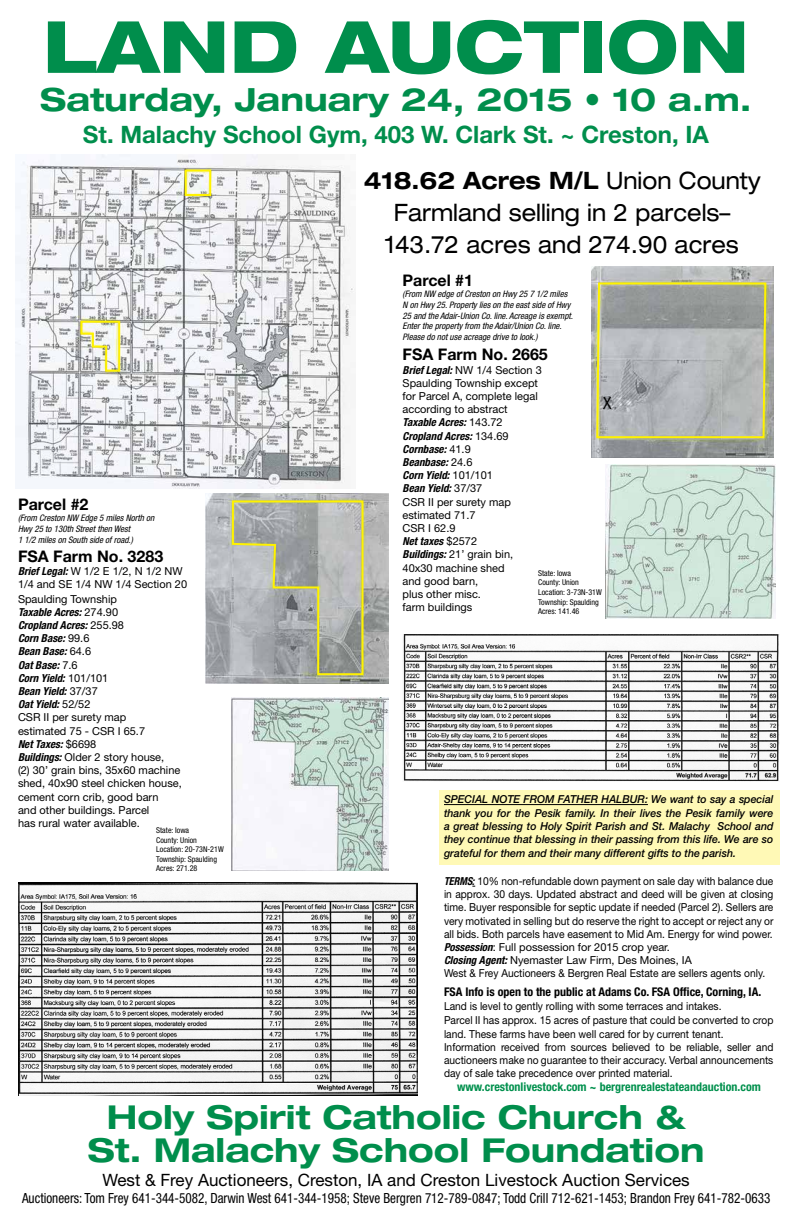
<style>
.page{position:relative;width:792px;height:1224px;background:#fff}
.page>*{position:absolute;margin:0;border:0;box-sizing:border-box;transform-origin:0 0}
.t1{font:800 expanded 72px "Helvetica Neue";color:#008e4c}
.t2{font:700 expanded 33px/33px "Helvetica Neue";color:#008e4c;text-align:center}
.t3{font:700 expanded 32px "Helvetica Neue";color:#008e4c}
.t4{font:expanded 24px/32px "Helvetica Neue";color:#000;text-align:center;scale:.91 1}
.t5{font:700 24px "Helvetica Neue";color:#008e4c}
.t6{font:17px "Helvetica Neue";color:#000}
.t7{font:700 16px "Helvetica Neue";color:#000}
.t8{font:16px "Futura";color:#000}
.t9{font:condensed 14px "Helvetica Neue";color:#000;scale:.94 1}
.t10{font:700 condensed 12px "Helvetica Neue";color:#00904d}
.t11{font:700 condensed 12px "Helvetica Neue";color:#000}
.t12{font:11px/13.2px "Helvetica Neue";color:#000;scale:.93 1}
.t13{font:11px/13.2px "Helvetica Neue";color:#000}
.t14{font:italic 500 11px/13.2px "Helvetica Neue";color:#000;text-align:justify;scale:.96 1}
.t15{font:italic condensed 9px/10.8px "Helvetica Neue";color:#000}
.t16{font:condensed 8px/9.6px "Helvetica Neue";color:#000}
.s1{font-weight:700;font-style:italic;font-stretch:condensed}
.s2{font-weight:700}
.s3{font-weight:500;font-style:italic}
</style>
<div class="page">
<img style="left:16px;top:155px;width:340px;height:333px">
<img style="left:605px;top:465px;width:171px;height:153px">
<img style="left:232px;top:697px;width:156px;height:174px">
<img style="left:591px;top:267px;width:183px;height:190px">
<img style="left:206px;top:494px;width:183px;height:189px">
<img style="left:403px;top:634px;width:376px;height:148px">
<img style="left:18px;top:883px;width:400px;height:212px">
<svg style="left:79px;top:320px;width:42px;height:53px"></svg>
<div style="left:185px;top:170px;width:26px;height:26px;border:2px solid #fff200"></div>
<svg style="left:231px;top:499px;width:134px;height:177px;background:#adafa4"></svg>
<svg style="left:595px;top:281px;width:172px;height:158px;background:#aeb1a6"></svg>
<div style="left:439px;top:791px;width:340px;height:74px;background:#fff9b6"></div>
<hr style="left:444px;top:804px;width:204px;height:1px;background:#000">
<h1 class="t1" style="left:43px;top:1px;width:708px">LAND AUCTION</h1>
<h3 class="t3" style="left:40px;top:80px;width:713px">Saturday, January 24, 2015 • 10 a.m.</h3>
<h3 class="t5" style="left:83px;top:120px;width:628px">St. Malachy School Gym, 403 W. Clark St. ~ Creston, IA</h3>
<h3 class="t7" style="left:18px;top:495px;width:72px">Parcel #2</h3>
<p class="t15" style="left:18px;top:512px;width:138px">(From Creston NW Edge 5 miles North on<br>Hwy 25 to 130th Street then West<br>1 1/2 miles on South side of road.)</p>
<h3 class="t7" style="left:18px;top:546px;width:147px">FSA Farm No. 3283</h3>
<p class="t13" style="left:18px;top:564px;width:171px"><span class="s1">Brief Legal:</span> W 1/2 E 1/2, N 1/2 NW<br>1/4 and SE 1/4 NW 1/4 Section 20</p>
<p class="t13" style="left:18px;top:592px;width:165px">Spaulding Township<br><span class="s1">Taxable Acres:</span> 274.90<br><span class="s1">Cropland Acres:</span> 255.98<br><span class="s1">Corn Base:</span> 99.6<br><span class="s1">Bean Base:</span> 64.6<br><span class="s1">Oat Base:</span> 7.6<br><span class="s1">Corn Yield:</span> 101/101<br><span class="s1">Bean Yield:</span> 37/37<br><span class="s1">Oat Yield:</span> 52/52<br>CSR II per surety map<br>estimated 75 - CSR I 65.7<br><span class="s1">Net Taxes:</span> $6698<br><span class="s1">Buildings:</span> Older 2 story house,<br>(2) 30’ grain bins, 35x60 machine shed, 40x90 steel chicken house, cement corn crib, good barn<br>and other buildings. Parcel<br>has rural water available.</p>
<p class="t16" style="left:156px;top:825px;width:69px">State: Iowa<br>County: Union<br>Location: 20-73N-21W<br>Township: Spaulding<br>Acres: 271.28</p>
<h3 class="t4" style="left:364px;top:164px;width:438px"><span class="s2">418.62 Acres M/L</span> Union County<br>Farmland selling in 2 parcels–<br>143.72 acres and 274.90 acres</h3>
<h3 class="t7" style="left:403px;top:271px;width:72px">Parcel #1</h3>
<p class="t15" style="left:403px;top:288px;width:172px">(From NW edge of Creston on Hwy 25 7 1/2 miles N on Hwy 25. Property lies on the east side of Hwy 25 and the Adair-Union Co. line. Acreage is exempt.<br>Enter the property from the Adair/Union Co. line.<br>Please do not use acreage drive to look.)</p>
<h3 class="t7" style="left:403px;top:345px;width:147px">FSA Farm No. 2665</h3>
<p class="t13" style="left:403px;top:363px;width:141px"><span class="s1">Brief Legal:</span> NW 1/4 Section 3<br>Spaulding Township except for Parcel A, complete legal according to abstract<br><span class="s1">Taxable Acres:</span> 143.72<br><span class="s1">Cropland Acres:</span> 134.69<br><span class="s1">Cornbase:</span> 41.9<br><span class="s1">Beanbase:</span> 24.6<br><span class="s1">Corn Yield:</span> 101/101<br><span class="s1">Bean Yield:</span> 37/37<br>CSR II per surety map estimated 71.7<br>CSR I 62.9<br><span class="s1">Net taxes</span> $2572<br><span class="s1">Buildings:</span> 21’ grain bin,<br>40x30 machine shed<br>and good barn,<br>plus other misc.<br>farm buildings</p>
<h3 class="t8" style="left:603px;top:393px;width:11px">X</h3>
<p class="t16" style="left:538px;top:568px;width:65px">State: Iowa<br>County: Union<br>Location: 3-73N-31W<br>Township: Spaulding<br>Acres: 141.46</p>
<p class="t14" style="left:444px;top:793px;width:345px">SPECIAL NOTE FROM FATHER HALBUR: We want to say a special thank you for the Pesik family. In their lives the Pesik family were a great blessing to Holy Spirit Parish and St. Malachy School and they continue that blessing in their passing from this life. We are so</p>
<p class="t14" style="left:444px;top:847px;width:306px">grateful for them and their many different gifts to the parish.</p>
<p class="t12" style="left:444px;top:874px;width:356px"><span class="s1">TERMS</span><span class="s3">:</span> 10% non-refundable down payment on sale day with balance due in approx. 30 days. Updated abstract and deed will be given at closing time. Buyer responsible for septic update if needed (Parcel 2). Sellers are very motivated in selling but do reserve the right to accept or reject any or all bids. Both parcels have easement to Mid Am. Energy for wind power.<br><span class="s1">Possession</span>: Full possession for 2015 crop year.<br><span class="s1">Closing Agent:</span> Nyemaster Law Firm, Des Moines, IA<br>West &amp; Frey Auctioneers &amp; Bergren Real Estate are sellers agents only.</p>
<p class="t11" style="left:444px;top:985px;width:319px">FSA Info is open to the public at Adams Co. FSA Office, Corning, IA.</p>
<p class="t12" style="left:444px;top:1000px;width:356px">Land is level to gently rolling with some terraces and intakes.<br>Parcel II has approx. 15 acres of pasture that could be converted to crop land. These farms have been well cared for by current tenant.<br>Information received from sources believed to be reliable, seller and auctioneers make no guarantee to their accuracy. Verbal announcements day of sale take precedence over printed material.</p>
<p class="t10" style="left:457px;top:1080px;width:305px">www.crestonlivestock.com ~ bergrenrealestateandauction.com</p>
<h2 class="t2" style="left:88px;top:1100px;width:618px">Holy Spirit Catholic Church &amp;<br>St. Malachy School Foundation</h2>
<h3 class="t6" style="left:103px;top:1170px;width:589px">West &amp; Frey Auctioneers, Creston, IA and Creston Livestock Auction Services</h3>
<p class="t9" style="left:22px;top:1190px;width:798px">Auctioneers: Tom Frey 641-344-5082, Darwin West 641-344-1958; Steve Bergren 712-789-0847; Todd Crill 712-621-1453; Brandon Frey 641-782-0633</p>
</div>
